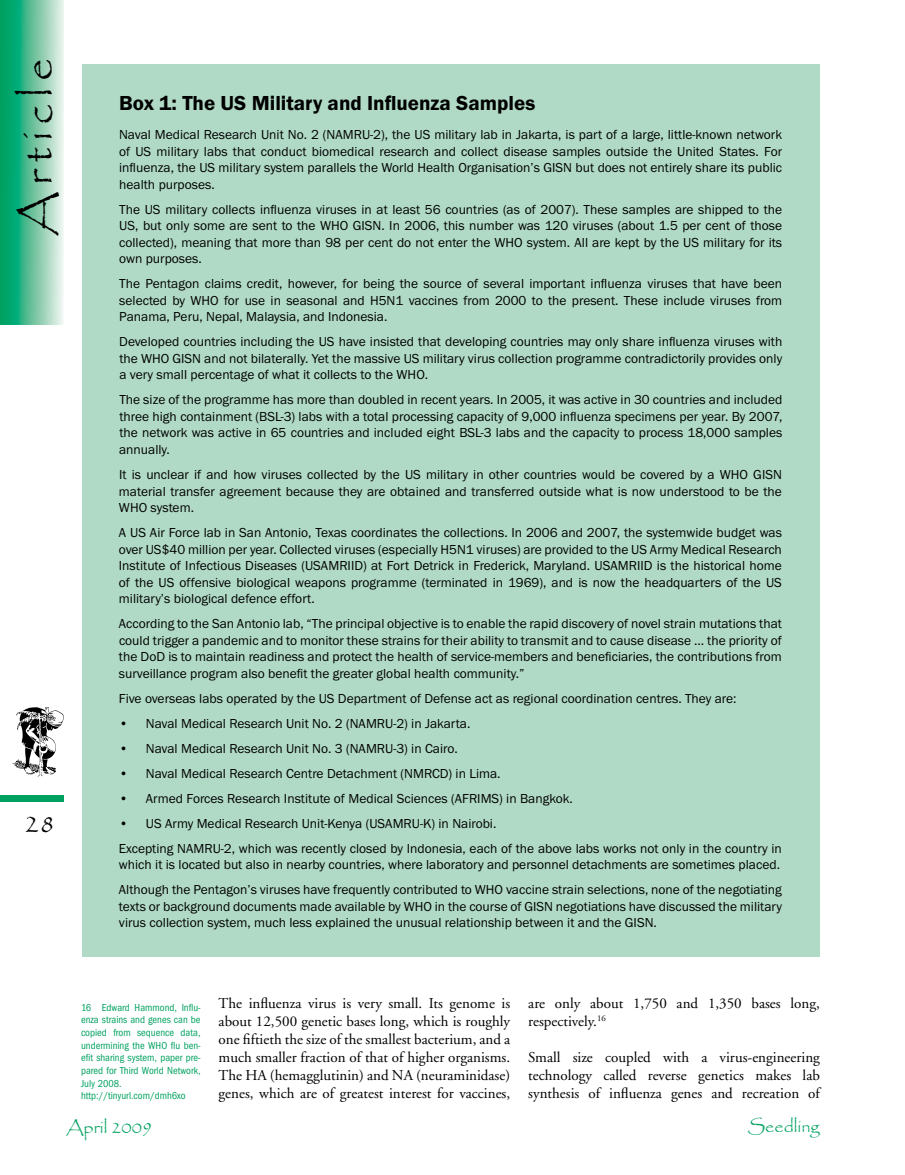
<style>
.page{position:relative;width:905px;height:1175px;background:#fff}
.page>*{position:absolute;margin:0;border:0;box-sizing:border-box;transform-origin:0 0}
.t1{font:45px "Papyrus";letter-spacing:.15em;color:#000}
.t2{font:27px "Papyrus";color:#000}
.t3{font:600 21px "Franklin Got ITC";color:#000}
.t4{font:18px "Papyrus";color:#00a160}
.t5{font:15px/18px "Adobe Garamond";color:#000;text-align:justify}
.t6{font:13.5px/16.5px "Franklin Got ITC";color:#000;text-align:justify}
.t7{font:10.5px/12.6px "Franklin Got Cd ITC";color:#00a160}
</style>
<div class="page">
<div style="left:0;top:795px;width:64px;height:6px;background:#00a160"></div>
<svg style="left:12px;top:707px;width:52px;height:69px"></svg>
<svg style="left:0;top:0;width:64px;height:324px;background:#62c39e"></svg>
<div style="left:82px;top:64px;width:737px;height:892px;background:#b0dac6"></div>
<h1 class="t1" style="left:10px;top:236px;width:179px;rotate:-90deg">Article</h1>
<h2 class="t2" style="left:24px;top:807px;width:20px">28</h2>
<h3 class="t3" style="left:119px;top:91px;width:417px">Box 1: The US Military and Influenza Samples</h3>
<p class="t6" style="left:119px;top:127px;width:664px">Naval Medical Research Unit No. 2 (NAMRU-2), the US military lab in Jakarta, is part of a large, little-known network of US military labs that conduct biomedical research and collect disease samples outside the United States. For influenza, the US military system parallels the World Health Organisation’s GISN but does not entirely share its public health purposes.</p>
<p class="t6" style="left:119px;top:201px;width:664px">The US military collects influenza viruses in at least 56 countries (as of 2007). These samples are shipped to the US, but only some are sent to the WHO GISN. In 2006, this number was 120 viruses (about 1.5 per cent of those collected), meaning that more than 98 per cent do not enter the WHO system. All are kept by the US military for its own purposes.</p>
<p class="t6" style="left:119px;top:276px;width:664px">The Pentagon claims credit, however, for being the source of several important influenza viruses that have been selected by WHO for use in seasonal and H5N1 vaccines from 2000 to the present. These include viruses from Panama, Peru, Nepal, Malaysia, and Indonesia.</p>
<p class="t6" style="left:119px;top:334px;width:664px">Developed countries including the US have insisted that developing countries may only share influenza viruses with the WHO GISN and not bilaterally. Yet the massive US military virus collection programme contradictorily provides only a very small percentage of what it collects to the WHO.</p>
<p class="t6" style="left:119px;top:392px;width:664px">The size of the programme has more than doubled in recent years. In 2005, it was active in 30 countries and included three high containment (BSL-3) labs with a total processing capacity of 9,000 influenza specimens per year. By 2007, the network was active in 65 countries and included eight BSL-3 labs and the capacity to process 18,000 samples annually.</p>
<p class="t6" style="left:119px;top:466px;width:664px">It is unclear if and how viruses collected by the US military in other countries would be covered by a WHO GISN material transfer agreement because they are obtained and transferred outside what is now understood to be the WHO system.</p>
<p class="t6" style="left:119px;top:524px;width:664px">A US Air Force lab in San Antonio, Texas coordinates the collections. In 2006 and 2007, the systemwide budget was over US$40 million per year. Collected viruses (especially H5N1 viruses) are provided to the US Army Medical Research Institute of Infectious Diseases (USAMRIID) at Fort Detrick in Frederick, Maryland. USAMRIID is the historical home of the US offensive biological weapons programme (terminated in 1969), and is now the headquarters of the US military’s biological defence effort.</p>
<p class="t6" style="left:119px;top:615px;width:664px">According to the San Antonio lab, “The principal objective is to enable the rapid discovery of novel strain mutations that could trigger a pandemic and to monitor these strains for their ability to transmit and to cause disease … the priority of the DoD is to maintain readiness and protect the health of service-members and beneficiaries, the contributions from surveillance program also benefit the greater global health community.”</p>
<p class="t6" style="left:119px;top:690px;width:619px">Five overseas labs operated by the US Department of Defense act as regional coordination centres. They are:</p>
<p class="t6" style="left:146px;top:715px;width:326px">Naval Medical Research Unit No. 2 (NAMRU-2) in Jakarta.</p>
<p class="t6" style="left:146px;top:740px;width:313px">Naval Medical Research Unit No. 3 (NAMRU-3) in Cairo.</p>
<p class="t6" style="left:146px;top:765px;width:356px">Naval Medical Research Centre Detachment (NMRCD) in Lima.</p>
<p class="t6" style="left:146px;top:790px;width:428px">Armed Forces Research Institute of Medical Sciences (AFRIMS) in Bangkok.</p>
<p class="t6" style="left:146px;top:815px;width:352px">US Army Medical Research Unit-Kenya (USAMRU-K) in Nairobi.</p>
<p class="t6" style="left:119px;top:840px;width:664px">Excepting NAMRU-2, which was recently closed by Indonesia, each of the above labs works not only in the country in</p>
<p class="t6" style="left:119px;top:852px;width:664px;line-height:25px">which it is located but also in nearby countries, where laboratory and personnel detachments are sometimes placed.<br>Although the Pentagon’s viruses have frequently contributed to WHO vaccine strain selections, none of the negotiating</p>
<p class="t6" style="left:119px;top:898px;width:664px">texts or background documents made available by WHO in the course of GISN negotiations have discussed the military virus collection system, much less explained the unusual relationship between it and the GISN.</p>
<p class="t6" style="left:119px;top:711px;width:11px;line-height:25px">• • • • •</p>
<p class="t7" style="left:81px;top:1001px;width:121px">16 Edward Hammond, Influ&shy;enza strains and genes can be copied from sequence data, undermining the WHO flu ben&shy;efit sharing system, paper pre&shy;pared for Third World Network,<br>July 2008. http://tinyurl.com/dmh6xo</p>
<p class="t5" style="left:219px;top:995px;width:293px">The influenza virus is very small. Its genome is about 12,500 genetic bases long, which is roughly one fiftieth the size of the smallest bacterium, and a much smaller fraction of that of higher organisms.<br>The HA (hemagglutinin) and NA (neuraminidase) genes, which are of greatest interest for vaccines,</p>
<p class="t5" style="left:528px;top:995px;width:293px">are only about 1,750 and 1,350 bases long, respectively.<sup>16</sup></p>
<p class="t5" style="left:528px;top:1049px;width:293px">Small size coupled with a virus-engineering technology called reverse genetics makes lab synthesis of influenza genes and recreation of</p>
<h3 class="t4" style="left:66px;top:1116px;width:88px">April 2009</h3>
<h3 class="t4" style="left:748px;top:1115px;width:73px">Seedling</h3>
</div>
